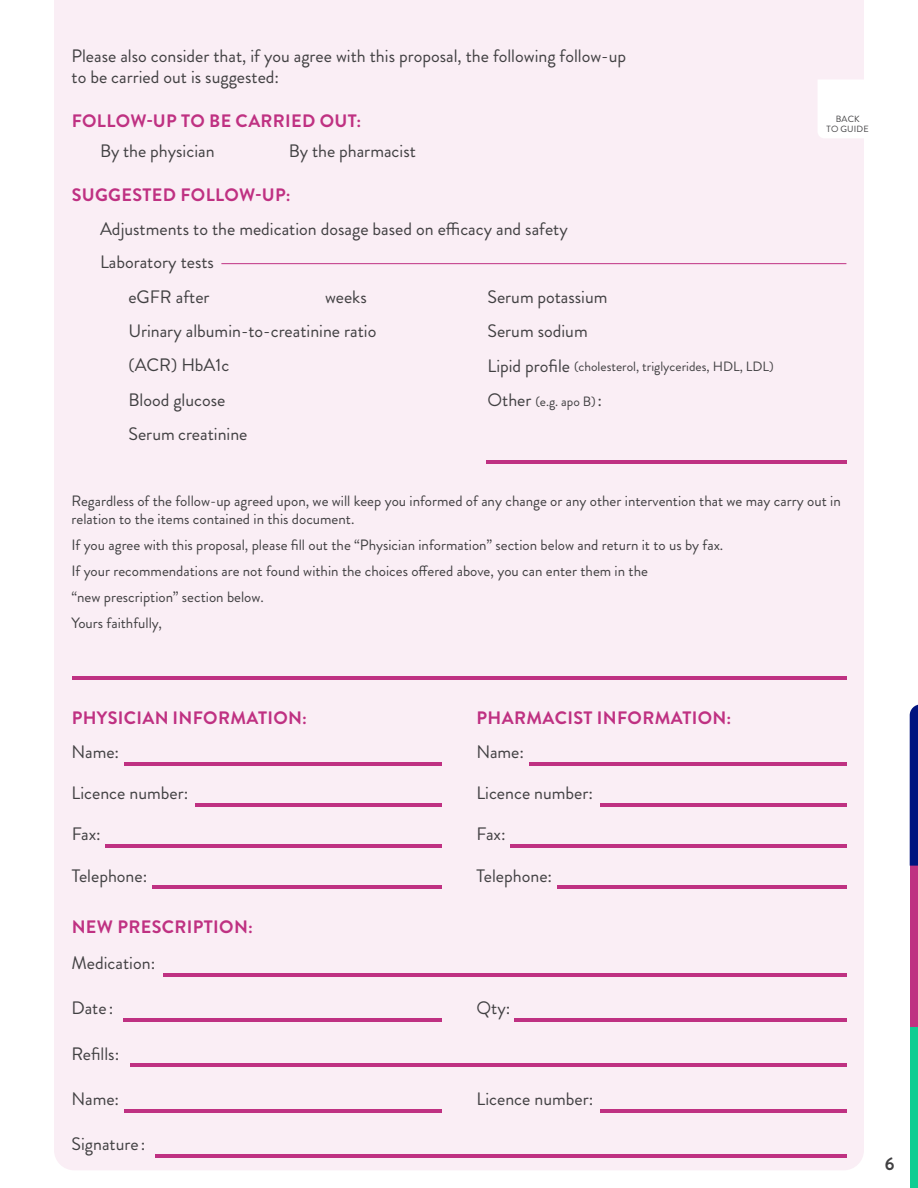
<style>
.page{position:relative;width:918px;height:1188px;background:#fff}
.page>*{position:absolute;margin:0;border:0;box-sizing:border-box;transform-origin:0 0}
.t1{font:18px/21px "Brandon Grotesque";color:#414042}
.t2{font:700 18px "Brandon Grotesque";letter-spacing:.02em;color:#bf3182}
.t3{font:700 18px "Brandon Grotesque";color:#414042}
.t4{font:15px/26.1px "Brandon Grotesque";color:#414042}
.t5{font:13.5px "Brandon Grotesque";color:#414042}
.t6{font:9px/10.5px "Brandon Grotesque";letter-spacing:.02em;color:#414042;text-align:center}
.s1{font-size:18px}
</style>
<div class="page">
<div style="left:910px;top:1027px;width:8px;height:161px;background:#0ecd92"></div>
<div style="left:910px;top:866px;width:8px;height:161px;background:#bf3182"></div>
<svg style="left:910px;top:704px;width:8px;height:162px"></svg>
<div style="left:54px;top:0;width:810px;height:1170px;background:#faeef5"></div>
<hr style="left:486px;top:460px;width:360px;height:4px;background:#bf3182">
<hr style="left:221px;top:263px;width:625px;height:1px;background:#bf3182">
<hr style="left:72px;top:676px;width:774px;height:4px;background:#bf3182">
<hr style="left:163px;top:973px;width:683px;height:3px;background:#bf3182">
<hr style="left:130px;top:1063px;width:716px;height:4px;background:#bf3182">
<hr style="left:155px;top:1154px;width:691px;height:4px;background:#bf3182">
<hr style="left:514px;top:1018px;width:332px;height:4px;background:#bf3182">
<hr style="left:124px;top:762px;width:317px;height:4px;background:#bf3182">
<hr style="left:529px;top:762px;width:317px;height:4px;background:#bf3182">
<hr style="left:600px;top:1109px;width:246px;height:3px;background:#bf3182">
<hr style="left:123px;top:1018px;width:318px;height:4px;background:#bf3182">
<hr style="left:510px;top:844px;width:336px;height:4px;background:#bf3182">
<hr style="left:557px;top:885px;width:289px;height:4px;background:#bf3182">
<hr style="left:600px;top:803px;width:246px;height:4px;background:#bf3182">
<hr style="left:195px;top:803px;width:246px;height:4px;background:#bf3182">
<hr style="left:105px;top:844px;width:337px;height:4px;background:#bf3182">
<hr style="left:152px;top:885px;width:290px;height:4px;background:#bf3182">
<hr style="left:124px;top:1109px;width:317px;height:3px;background:#bf3182">
<svg style="left:818px;top:80px;width:46px;height:58px"></svg>
<p class="t1" style="left:72px;top:45px;width:556px">Please also consider that, if you agree with this proposal, the following follow-up to be carried out is suggested:</p>
<p class="t2" style="left:72px;top:108px;width:291px">FOLLOW-UP TO BE CARRIED OUT:</p>
<p class="t1" style="left:100px;top:140px;width:116px">By the physician</p>
<p class="t1" style="left:289px;top:140px;width:129px">By the pharmacist</p>
<p class="t2" style="left:72px;top:182px;width:220px">SUGGESTED FOLLOW-UP:</p>
<p class="t1" style="left:100px;top:213px;width:469px;line-height:32.7px">Adjustments to the medication dosage based on efficacy and safety<br>Laboratory tests</p>
<p class="t1" style="left:129px;top:287px;width:83px">eGFR after</p>
<p class="t1" style="left:325px;top:287px;width:43px">weeks</p>
<p class="t1" style="left:487px;top:287px;width:122px">Serum potassium</p>
<p class="t1" style="left:129px;top:321px;width:249px">Urinary albumin-to-creatinine ratio</p>
<p class="t1" style="left:487px;top:321px;width:102px">Serum sodium</p>
<p class="t1" style="left:129px;top:355px;width:102px">(ACR) HbA1c</p>
<p class="t5" style="left:487px;top:358px;width:288px"><span class="s1">Lipid profile</span> (cholesterol, triglycerides, HDL, LDL)</p>
<p class="t1" style="left:129px;top:383px;width:121px;line-height:34.2px">Blood glucose<br>Serum creatinine</p>
<p class="t5" style="left:487px;top:392px;width:116px"><span class="s1">Other</span> (e.g. apo B)<span class="s1">:</span></p>
<p class="t6" style="left:827px;top:114px;width:44px">BACK<br>TO GUIDE</p>
<p class="t4" style="left:72px;top:492px;width:771px;line-height:18px">Regardless of the follow-up agreed upon, we will keep you informed of any change or any other intervention that we may carry out in relation to the items contained in this document.</p>
<p class="t4" style="left:72px;top:532px;width:653px">If you agree with this proposal, please fill out the “Physician information” section below and return it to us by fax.<br>If your recommendations are not found within the choices offered above, you can enter them in the<br>“new prescription” section below.<br>Yours faithfully,</p>
<p class="t2" style="left:72px;top:706px;width:237px">PHYSICIAN INFORMATION:</p>
<p class="t1" style="left:72px;top:742px;width:49px">Name:</p>
<p class="t1" style="left:72px;top:783px;width:118px">Licence number:</p>
<p class="t1" style="left:72px;top:824px;width:31px">Fax:</p>
<p class="t1" style="left:72px;top:865px;width:77px">Telephone:</p>
<p class="t2" style="left:72px;top:914px;width:183px">NEW PRESCRIPTION:</p>
<p class="t1" style="left:72px;top:953px;width:85px">Medication:</p>
<p class="t1" style="left:72px;top:998px;width:43px">Date :</p>
<p class="t1" style="left:72px;top:1043px;width:49px">Refills:</p>
<p class="t1" style="left:72px;top:1089px;width:49px">Name:</p>
<p class="t1" style="left:72px;top:1134px;width:75px">Signature :</p>
<p class="t2" style="left:477px;top:706px;width:256px">PHARMACIST INFORMATION:</p>
<p class="t1" style="left:476px;top:742px;width:49px">Name:</p>
<p class="t1" style="left:476px;top:783px;width:118px">Licence number:</p>
<p class="t1" style="left:477px;top:824px;width:31px">Fax:</p>
<p class="t1" style="left:477px;top:865px;width:77px">Telephone:</p>
<p class="t1" style="left:477px;top:998px;width:35px">Qty:</p>
<p class="t1" style="left:477px;top:1089px;width:118px">Licence number:</p>
<p class="t3" style="left:885px;top:1152px;width:11px">6</p>
</div>
